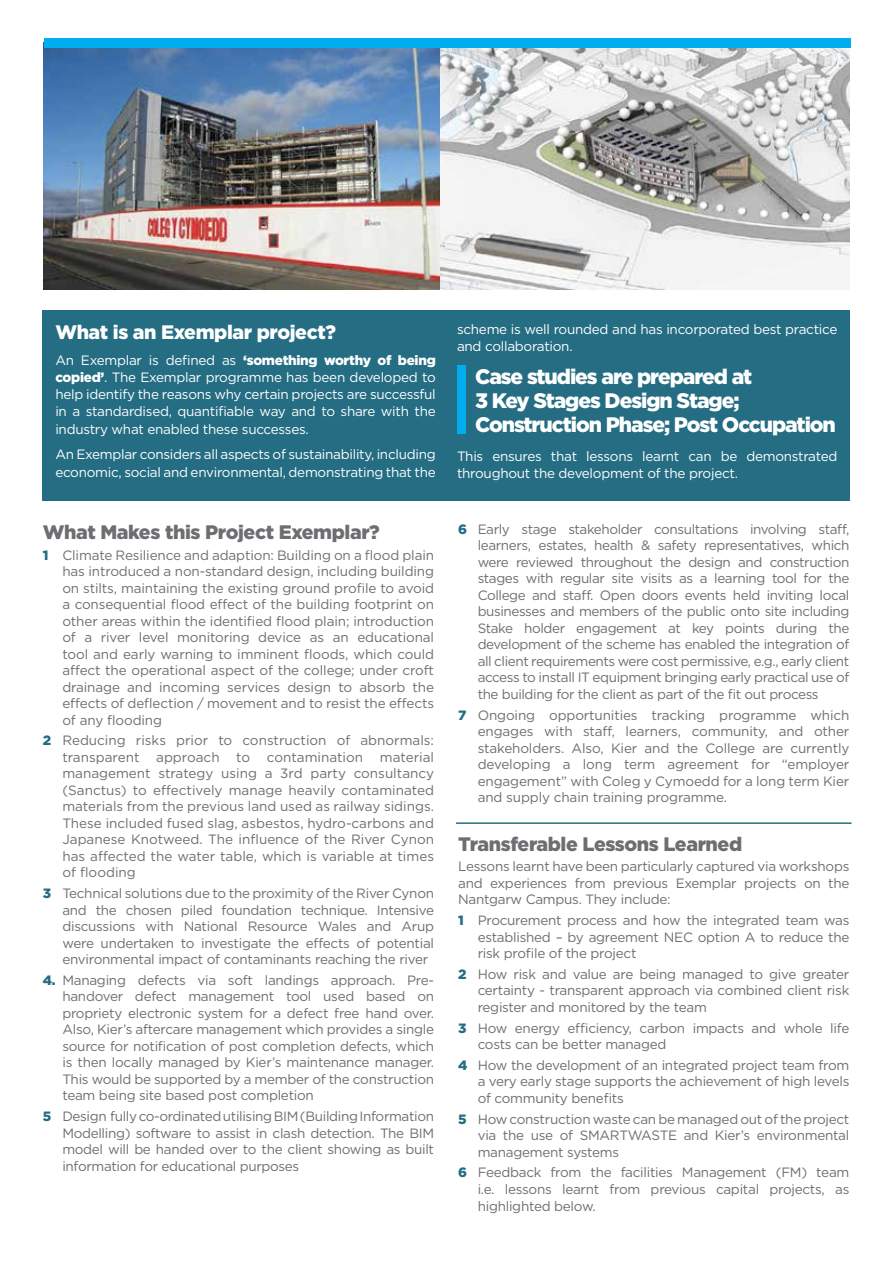
<style>
.page{position:relative;width:893px;height:1263px;background:#fff}
.page>*{position:absolute;margin:0;border:0;box-sizing:border-box;transform-origin:0 0}
.t1{font:900 21px/24px "Gotham";letter-spacing:-.05em;color:#fff}
.t2{font:900 19.5px "Gotham";letter-spacing:-.02em;color:#6d6e71}
.t3{font:900 19.5px "Gotham";letter-spacing:-.02em;color:#fff}
.t4{font:13.5px/16.5px "Gotham";letter-spacing:-.02em;color:#6d6e71;text-align:justify}
.t5{font:13.5px/17.2px "Gotham";letter-spacing:-.02em;color:#fff}
.s1{font-weight:900}
.s2{font-weight:900;color:#256d83}
</style>
<div class="page">
<img style="left:44px;top:48px;width:397px;height:241px">
<svg style="left:441px;top:48px;width:408px;height:241px"></svg>
<div style="left:44px;top:38px;width:806px;height:10px;background:#00aeef"></div>
<div style="left:43px;top:310px;width:807px;height:190px;background:#256d83"></div>
<div style="left:457px;top:365px;width:8px;height:68px;background:#00aeef"></div>
<hr style="left:456px;top:822px;width:395px;height:2px;background:#256d83">
<h2 class="t3" style="left:55px;top:318px;width:282px">What is an Exemplar project?</h2>
<p class="t5" style="left:55px;top:351px;width:382px;text-align:justify">An Exemplar is defined as <span class="s1">‘something worthy of being copied’</span>. The Exemplar programme has been developed to help identify the reasons why certain projects are successful in a standardised, quantifiable way and to share with the industry what enabled these successes.</p>
<p class="t5" style="left:55px;top:446px;width:382px">An Exemplar considers all aspects of sustainability, including economic, social and environmental, demonstrating that the</p>
<h2 class="t2" style="left:43px;top:518px;width:338px">What Makes this Project Exemplar?</h2>
<p class="t4" style="left:62px;top:546px;width:373px;text-indent:-19px"><span class="s2">1</span> Climate Resilience and adaption: Building on a flood plain has introduced a non-standard design, including building on stilts, maintaining the existing ground profile to avoid a consequential flood effect of the building footprint on other areas within the identified flood plain; introduction of a river level monitoring device as an educational tool and early warning to imminent floods, which could affect the operational aspect of the college; under croft drainage and incoming services design to absorb the effects of deflection / movement and to resist the effects of any flooding</p>
<p class="t4" style="left:62px;top:732px;width:373px;text-indent:-19px"><span class="s2">2</span> Reducing risks prior to construction of abnormals: transparent approach to contamination material management strategy using a 3rd party consultancy (Sanctus) to effectively manage heavily contaminated materials from the previous land used as railway sidings.<br>These included fused slag, asbestos, hydro-carbons and Japanese Knotweed. The influence of the River Cynon has affected the water table, which is variable at times of flooding</p>
<p class="t4" style="left:62px;top:885px;width:373px;text-indent:-19px"><span class="s2">3</span> Technical solutions due to the proximity of the River Cynon and the chosen piled foundation technique. Intensive discussions with National Resource Wales and Arup were undertaken to investigate the effects of potential environmental impact of contaminants reaching the river</p>
<p class="t4" style="left:62px;top:971px;width:373px;text-indent:-19px"><span class="s2">4.</span> Managing defects via soft landings approach. Pre&shy;handover defect management tool used based on propriety electronic system for a defect free hand over.<br>Also, Kier’s aftercare management which provides a single source for notification of post completion defects, which is then locally managed by Kier’s maintenance manager.<br>This would be supported by a member of the construction team being site based post completion</p>
<p class="t4" style="left:62px;top:1108px;width:373px;text-indent:-19px"><span class="s2">5</span> Design fully co-ordinated utilising BIM (Building Information Modelling) software to assist in clash detection. The BIM model will be handed over to the client showing as built information for educational purposes</p>
<p class="t5" style="left:457px;top:320px;width:382px">scheme is well rounded and has incorporated best practice and collaboration.</p>
<h1 class="t1" style="left:475px;top:364px;width:362px">Case studies are prepared at<br>3 Key Stages Design Stage;<br>Construction Phase; Post Occupation</h1>
<p class="t5" style="left:457px;top:447px;width:382px">This ensures that lessons learnt can be demonstrated throughout the development of the project.</p>
<p class="t4" style="left:478px;top:521px;width:373px;text-indent:-19px"><span class="s2">6</span> Early stage stakeholder consultations involving staff, learners, estates, health &amp; safety representatives, which were reviewed throughout the design and construction stages with regular site visits as a learning tool for the College and staff. Open doors events held inviting local businesses and members of the public onto site including Stake holder engagement at key points during the development of the scheme has enabled the integration of all client requirements were cost permissive, e.g., early client access to install IT equipment bringing early practical use of the building for the client as part of the fit out process</p>
<p class="t4" style="left:478px;top:706px;width:373px;text-indent:-19px"><span class="s2">7</span> Ongoing opportunities tracking programme which engages with staff, learners, community, and other stakeholders. Also, Kier and the College are currently developing a long term agreement for “employer engagement” with Coleg y Cymoedd for a long term Kier and supply chain training programme.</p>
<h2 class="t2" style="left:458px;top:830px;width:286px">Transferable Lessons Learned</h2>
<p class="t4" style="left:458px;top:858px;width:393px">Lessons learnt have been particularly captured via workshops and experiences from previous Exemplar projects on the Nantgarw Campus. They include:</p>
<p class="t4" style="left:478px;top:912px;width:373px;text-indent:-19px"><span class="s2">1</span> Procurement process and how the integrated team was established – by agreement NEC option A to reduce the risk profile of the project</p>
<p class="t4" style="left:478px;top:965px;width:373px;text-indent:-19px"><span class="s2">2</span> How risk and value are being managed to give greater certainty - transparent approach via combined client risk register and monitored by the team</p>
<p class="t4" style="left:478px;top:1019px;width:373px;text-indent:-19px"><span class="s2">3</span> How energy efficiency, carbon impacts and whole life costs can be better managed</p>
<p class="t4" style="left:478px;top:1056px;width:373px;text-indent:-19px"><span class="s2">4</span> How the development of an integrated project team from a very early stage supports the achievement of high levels of community benefits</p>
<p class="t4" style="left:478px;top:1110px;width:373px;text-indent:-19px"><span class="s2">5</span> How construction waste can be managed out of the project via the use of SMARTWASTE and Kier’s environmental management systems</p>
<p class="t4" style="left:478px;top:1164px;width:373px;text-indent:-19px"><span class="s2">6</span> Feedback from the facilities Management (FM) team i.e. lessons learnt from previous capital projects, as highlighted below.</p>
</div>
